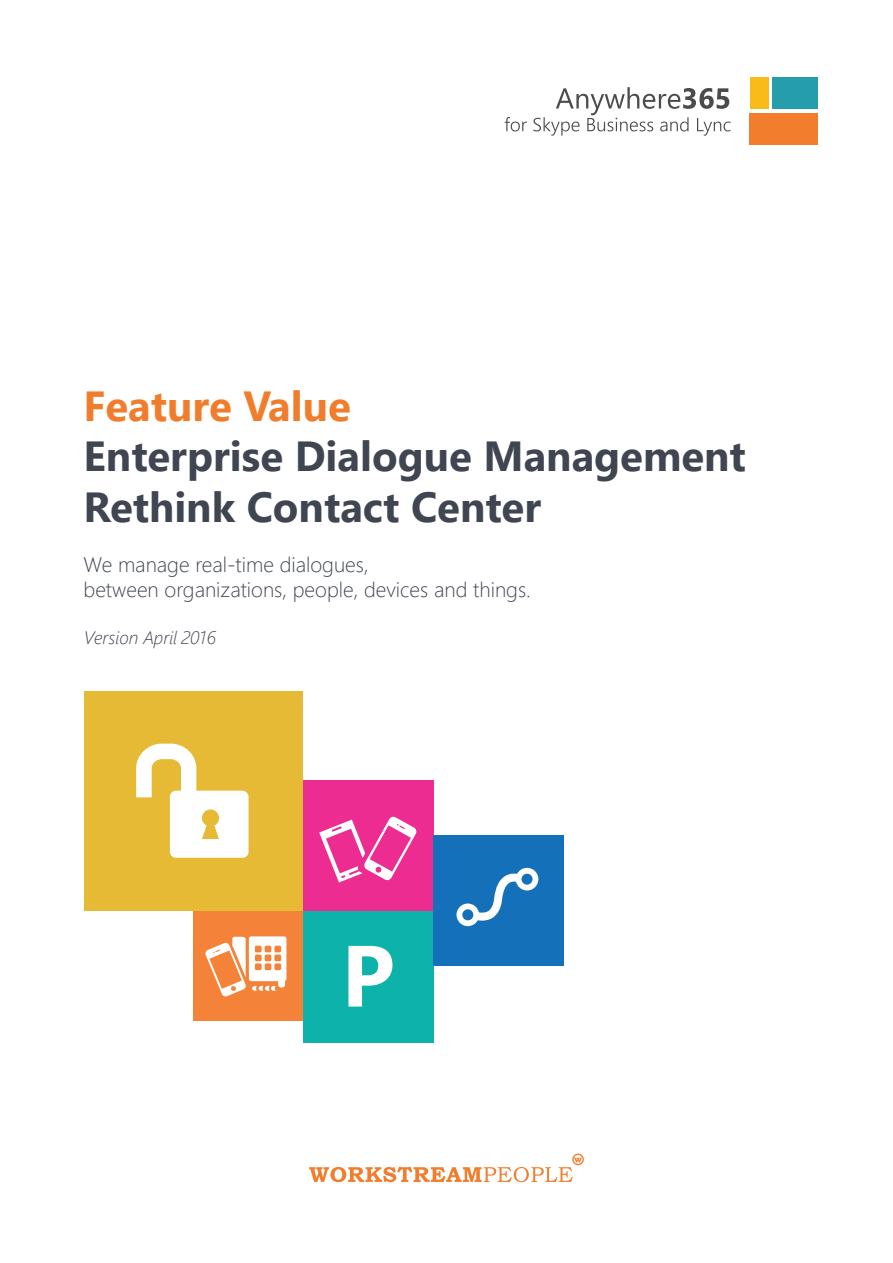
<style>
.page{position:relative;width:893px;height:1263px;background:#fff}
.page>*{position:absolute;margin:0;border:0;box-sizing:border-box;transform-origin:0 0}
.t1{font:700 42px "Segoe UI";color:#404552}
.t2{font:700 42px "Segoe UI";color:#f07d2b}
.t3{font:300 21px "Segoe UI";color:#404552}
.t4{font:italic 300 18px "Segoe UI";color:#404552}
</style>
<div class="page">
<div style="left:750px;top:113px;width:68px;height:32px;background:#f27d2d"></div>
<div style="left:772px;top:77px;width:46px;height:31px;background:#269dac"></div>
<div style="left:750px;top:77px;width:18px;height:31px;background:#f9bb17"></div>
<svg style="left:505px;top:117px;width:22px;height:14px"></svg>
<svg style="left:533px;top:87px;width:197px;height:49px"></svg>
<svg style="left:309px;top:1153px;width:275px;height:29px"></svg>
<div style="left:193px;top:911px;width:110px;height:110px;background:#f48238"></div>
<svg style="left:205px;top:936px;width:81px;height:61px"></svg>
<div style="left:303px;top:780px;width:130px;height:131px;background:#ed2c92"></div>
<svg style="left:319px;top:816px;width:98px;height:66px"></svg>
<div style="left:303px;top:911px;width:130px;height:132px;background:#0db2ab"></div>
<svg style="left:348px;top:946px;width:44px;height:60px"></svg>
<div style="left:84px;top:692px;width:219px;height:219px;background:#e7ba36"></div>
<svg style="left:136px;top:744px;width:113px;height:114px"></svg>
<div style="left:433px;top:835px;width:131px;height:131px;background:#1471b9"></div>
<svg style="left:456px;top:868px;width:82px;height:58px"></svg>
<p class="t2" style="left:84px;top:372px;width:269px">Feature Value</p>
<p class="t1" style="left:84px;top:423px;width:664px">Enterprise Dialogue Management</p>
<p class="t1" style="left:84px;top:473px;width:459px">Rethink Contact Center</p>
<p class="t3" style="left:84px;top:548px;width:287px">We manage real-time dialogues,</p>
<p class="t3" style="left:84px;top:573px;width:449px">between organizations, people, devices and things.</p>
<p class="t4" style="left:84px;top:623px;width:134px">Version April 2016</p>
</div>
